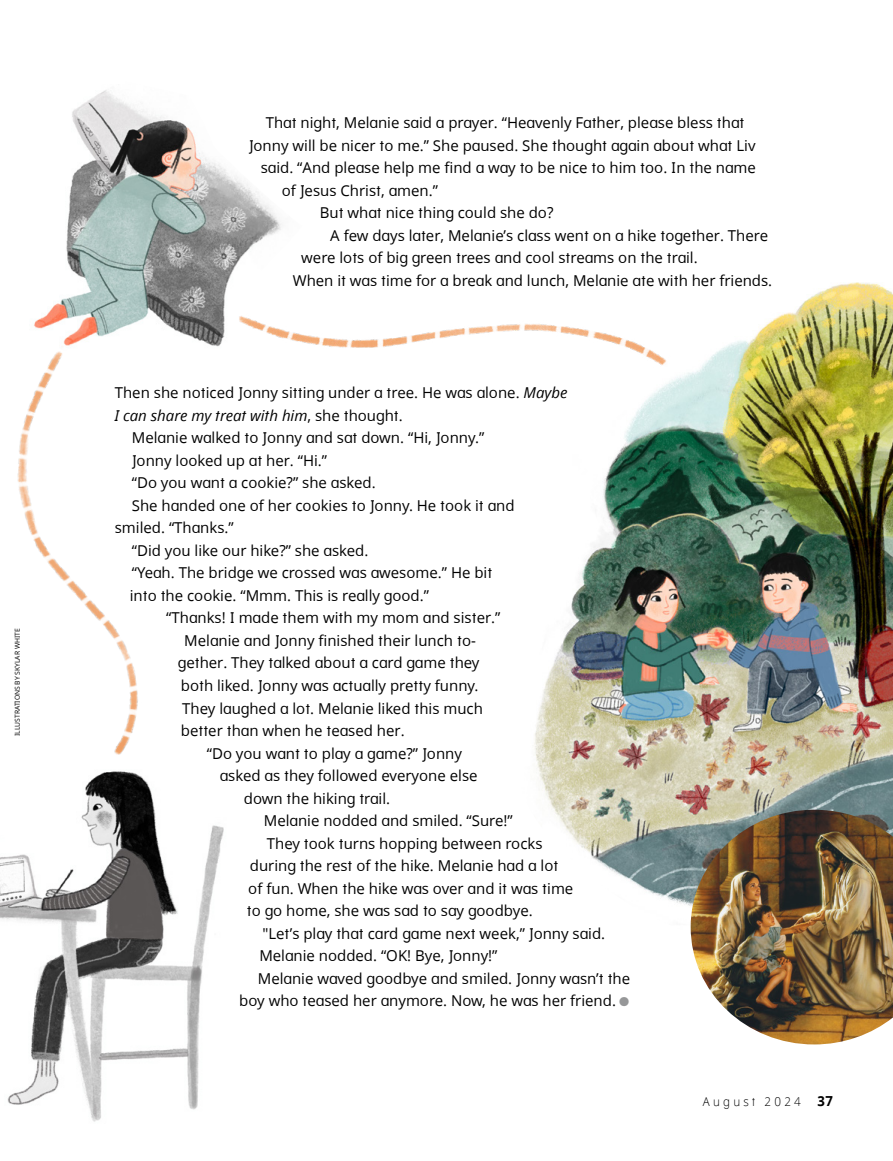
<style>
.page{position:relative;width:893px;height:1161px;background:#fff}
.page>*{position:absolute;margin:0;border:0;box-sizing:border-box;transform-origin:0 0}
.p1{font:15px/22.5px "Dots Solidlds Lat";color:#000}
.t1{font:300 12.3px "Dots Solidlds Lat";letter-spacing:.28em;color:#000;scale:.95 1}
.t2{font:6.75px "Dots Solidlds Lat";color:#000}
.s1{font-style:italic}
.s2{font-family:"Ding P Ilds Dpi";font-size:12.75px;color:#969798}
.s3{font-weight:700;font-size:13.8px}
</style>
<div class="page">
<img style="left:0;top:778px;width:224px;height:344px">
<img style="left:51px;top:90px;width:230px;height:257px">
<img style="left:534px;top:282px;width:359px;height:653px">
<img style="left:17px;top:309px;width:194px;height:469px">
<img style="left:223px;top:291px;width:474px;height:113px">
<img style="left:691px;top:810px;width:202px;height:234px">
<p class="t2" style="left:13px;top:736px;width:109px;rotate:-90deg">ILLUSTRATIONS BY SKYLAR WHITE</p>
<p class="p1" style="left:266px;top:112px;width:480px">That night, Melanie said a prayer. “Heavenly Father, please bless that</p>
<p class="p1" style="left:249px;top:134px;width:508px">Jonny will be nicer to me.” She paused. She thought again about what Liv</p>
<p class="p1" style="left:261px;top:157px;width:497px">said. “And please help me find a way to be nice to him too. In the name</p>
<p class="p1" style="left:282px;top:179px;width:158px">of Jesus Christ, amen.”</p>
<p class="p1" style="left:320px;top:202px;width:235px">But what nice thing could she do?</p>
<p class="p1" style="left:301px;top:224px;width:468px;text-indent:29px">A few days later, Melanie’s class went on a hike together. There were lots of big green trees and cool streams on the trail.</p>
<p class="p1" style="left:293px;top:269px;width:481px">When it was time for a break and lunch, Melanie ate with her friends.</p>
<p class="p1" style="left:115px;top:382px;width:454px">Then she noticed Jonny sitting under a tree. He was alone. <span class="s1">Maybe<br>I can share my treat with him</span>, she thought.</p>
<p class="p1" style="left:132px;top:427px;width:354px">Melanie walked to Jonny and sat down. “Hi, Jonny.”</p>
<p class="p1" style="left:132px;top:449px;width:197px">Jonny looked up at her. “Hi.”</p>
<p class="p1" style="left:132px;top:472px;width:245px">“Do you want a cookie?” she asked.</p>
<p class="p1" style="left:115px;top:494px;width:401px;text-indent:17px">She handed one of her cookies to Jonny. He took it and smiled. “Thanks.”</p>
<p class="p1" style="left:132px;top:539px;width:238px">“Did you like our hike?” she asked.</p>
<p class="p1" style="left:130px;top:562px;width:364px">“Yeah. The bridge we crossed was awesome.” He bit into the cookie. “Mmm. This is really good.”</p>
<p class="p1" style="left:166px;top:607px;width:336px">“Thanks! I made them with my mom and sister.”</p>
<p class="p1" style="left:184px;top:629px;width:293px">Melanie and Jonny finished their lunch to-</p>
<p class="p1" style="left:178px;top:652px;width:303px">gether. They talked about a card game they</p>
<p class="p1" style="left:181px;top:674px;width:299px">both liked. Jonny was actually pretty funny.</p>
<p class="p1" style="left:182px;top:697px;width:302px">They laughed a lot. Melanie liked this much</p>
<p class="p1" style="left:181px;top:719px;width:225px">better than when he teased her.</p>
<p class="p1" style="left:207px;top:742px;width:257px">“Do you want to play a game?” Jonny</p>
<p class="p1" style="left:220px;top:764px;width:259px">asked as they followed everyone else</p>
<p class="p1" style="left:244px;top:787px;width:148px">down the hiking trail.</p>
<p class="p1" style="left:264px;top:809px;width:250px">Melanie nodded and smiled. “Sure!”</p>
<p class="p1" style="left:247px;top:832px;width:328px;text-indent:20px">They took turns hopping between rocks during the rest of the hike. Melanie had a lot<br>of fun. When the hike was over and it was time to go home, she was sad to say goodbye.</p>
<p class="p1" style="left:262px;top:922px;width:344px">"Let’s play that card game next week,” Jonny said.</p>
<p class="p1" style="left:259px;top:944px;width:240px">Melanie nodded. “OK! Bye, Jonny!”</p>
<p class="p1" style="left:239px;top:967px;width:392px;text-align:right">Melanie waved goodbye and smiled. Jonny wasn’t the boy who teased her anymore. Now, he was her friend. <span class="s2">●</span></p>
<p class="t1" style="left:703px;top:1092px;width:138px">August 2024 <span class="s3">37</span></p>
</div>
